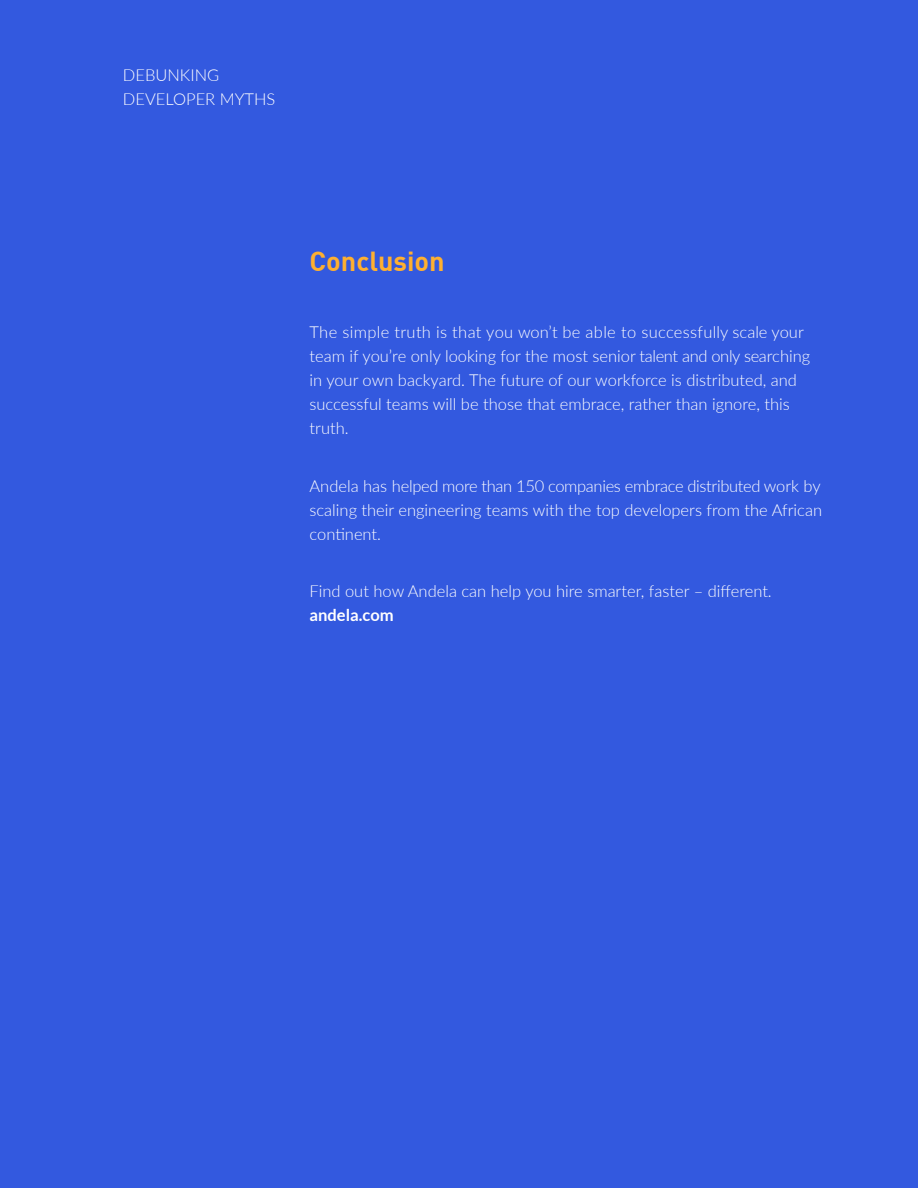
<style>
.page{position:relative;width:918px;height:1188px;background:#3359df}
.page>*{position:absolute;margin:0;border:0;box-sizing:border-box;transform-origin:0 0}
.Section_Headline{font:27px "DIN Bold";color:#ffb030}
.Body_Copy{font:300 16.5px/24px "Lato";color:#fff}
.Section{font:300 16.5px/24px "Lato";color:#fff}
.s1{font-weight:700}
</style>
<div class="page">
<p class="Section" style="left:123px;top:62px;width:154px">DEBUNKING<br>DEVELOPER MYTHS</p>
<p class="Section_Headline" style="left:310px;top:244px;width:137px">Conclusion</p>
<p class="Body_Copy" style="left:310px;top:319px;width:502px">The simple truth is that you won’t be able to successfully scale your team if you’re only looking for the most senior talent and only searching in your own backyard. The future of our workforce is distributed, and successful teams will be those that embrace, rather than ignore, this truth.</p>
<p class="Body_Copy" style="left:310px;top:473px;width:514px;text-align:justify">Andela has helped more than 150 companies embrace distributed work by scaling their engineering teams with the top developers from the African continent.</p>
<p class="Body_Copy" style="left:310px;top:579px;width:464px">Find out how Andela can help you hire smarter, faster – different. <span class="s1">andela.com</span></p>
</div>
